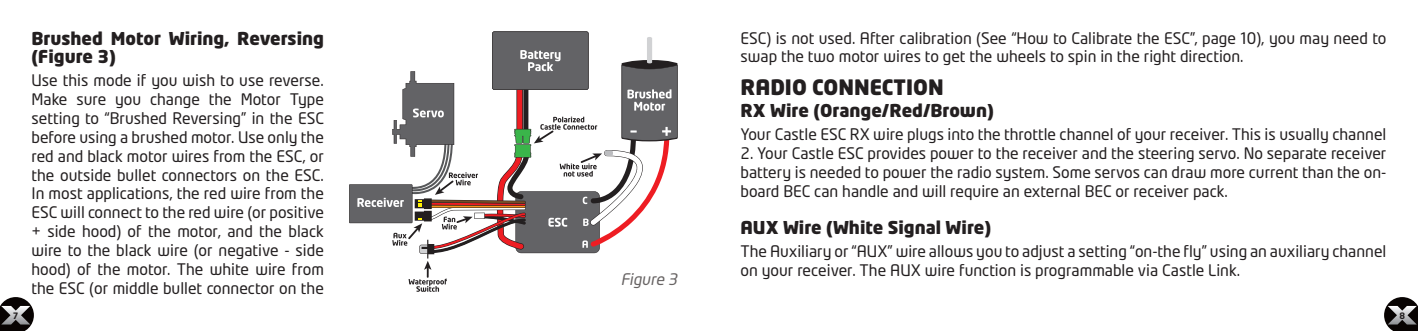
<style>
.page{position:relative;width:1418px;height:331px;background:#fff}
.page>*{position:absolute;margin:0;border:0;box-sizing:border-box;transform-origin:0 0}
.t1{font:900 21px "Neo Tech Std";color:#231f20}
.t2{font:900 17.5px/18.4px "Neo Tech Std";color:#231f20}
.t3{font:15.75px/18.9px "Neo Tech Std";color:#231f20;text-align:justify}
.t4{font:italic 15.75px "Neo Tech Std";color:#676363}
.t5{font:700 8.75px "Neo Tech Std";color:#231f20}
</style>
<div class="page">
<svg style="left:0;top:297px;width:34px;height:34px"></svg>
<svg style="left:1384px;top:297px;width:34px;height:34px"></svg>
<svg style="left:349px;top:32px;width:328px;height:260px"></svg>
<p class="t2" style="left:32px;top:29px;width:294px">Brushed Motor Wiring, Reversing (Figure 3)</p>
<p class="t3" style="left:32px;top:70px;width:294px">Use this mode if you wish to use reverse.<br>Make sure you change the Motor Type setting to “Brushed Reversing” in the ESC before using a brushed motor. Use only the red and black motor wires from the ESC, or the outside bullet connectors on the ESC.<br>In most applications, the red wire from the ESC will connect to the red wire (or positive + side hood) of the motor, and the black wire to the black wire (or negative - side hood) of the motor. The white wire from the ESC (or middle bullet connector on the</p>
<p class="t4" style="left:620px;top:269px;width:62px">Figure 3</p>
<p class="t3" style="left:740px;top:28px;width:647px">ESC) is not used. After calibration (See “How to Calibrate the ESC”, page 10), you may need to swap the two motor wires to get the wheels to spin in the right direction.</p>
<h1 class="t1" style="left:740px;top:74px;width:205px">RADIO CONNECTION</h1>
<p class="t2" style="left:740px;top:101px;width:255px">RX Wire (Orange/Red/Brown)</p>
<p class="t3" style="left:740px;top:125px;width:647px">Your Castle ESC RX wire plugs into the throttle channel of your receiver. This is usually channel</p>
<p class="t3" style="left:740px;top:143px;width:647px">2. Your Castle ESC provides power to the receiver and the steering servo. No separate receiver battery is needed to power the radio system. Some servos can draw more current than the on&shy;board BEC can handle and will require an external BEC or receiver pack.</p>
<p class="t2" style="left:740px;top:218px;width:252px">AUX Wire (White Signal Wire)</p>
<p class="t3" style="left:740px;top:241px;width:647px">The Auxiliary or “AUX” wire allows you to adjust a setting “on-the fly” using an auxiliary channel on your receiver. The AUX wire function is programmable via Castle Link.</p>
<p class="t5" style="left:13px;top:309px;width:7px">7</p>
<p class="t5" style="left:1399px;top:309px;width:7px">8</p>
</div>
